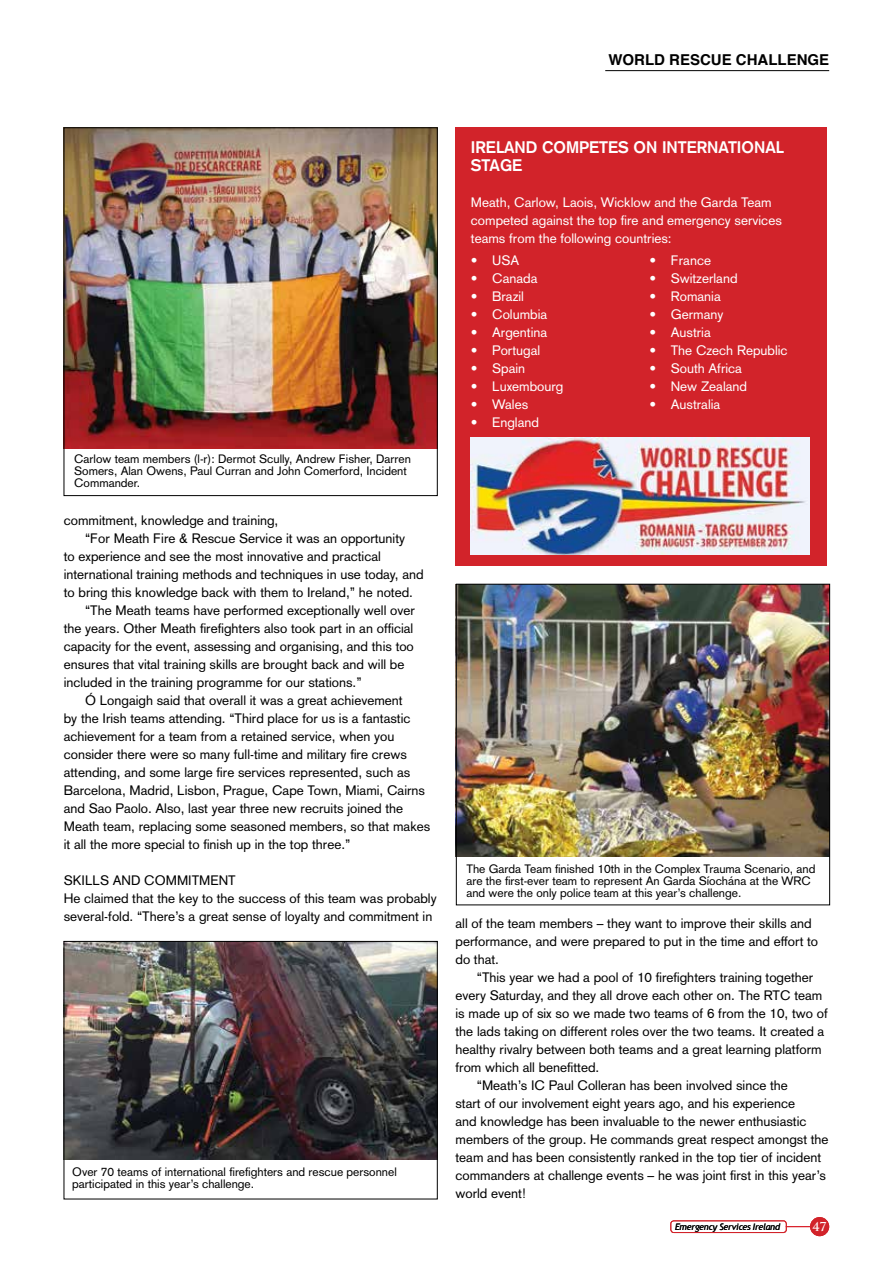
<style>
.page{position:relative;width:893px;height:1263px;background:#fff}
.page>*{position:absolute;margin:0;border:0;box-sizing:border-box;transform-origin:0 0}
.t1{font:700 16.5px/18px "Akzidenz Grotesk";color:#fff}
.t2{font:700 15px "Helvetica";color:#000}
.t3{font:13.5px/18px "Akzidenz Grotesk";color:#000}
.t4{font:13.5px/18px "Akzidenz Grotesk";color:#fff}
.t5{font:12px/12px "Akzidenz Grotesk";color:#000}
.t6{font:700 12px "Trajan Pro";color:#fff}
.t7{font:italic 9px "Trebuchet MS";letter-spacing:-.025em;color:#000}
</style>
<div class="page">
<div style="left:455px;top:128px;width:372px;height:438px;background:#d2232a"></div>
<div style="left:810px;top:1217px;width:19px;height:19px;background:#d2232a;border-radius:50%"></div>
<svg style="left:787px;top:1226px;width:23px;height:1px"></svg>
<div style="left:670px;top:1220px;width:117px;height:13px;border:1px solid #d2232a;border-radius:3px"></div>
<hr style="left:605px;top:70px;width:224px;height:1px;background:#000">
<img style="left:66px;top:130px;width:369px;height:319px">
<img style="left:66px;top:941px;width:372px;height:218px">
<img style="left:471px;top:437px;width:338px;height:117px">
<img style="left:455px;top:584px;width:373px;height:272px">
<div style="left:64px;top:128px;width:373px;height:368px;border:1px solid #000"></div>
<div style="left:456px;top:584px;width:374px;height:321px;border:1px solid #000"></div>
<div style="left:64px;top:941px;width:373px;height:258px;border:1px solid #000"></div>
<p class="t2" style="left:608px;top:48px;width:222px">WORLD RESCUE CHALLENGE</p>
<p class="t5" style="left:74px;top:452px;width:338px">Carlow team members (l-r): Dermot Scully, Andrew Fisher, Darren<br>Somers, Alan Owens, Paul Curran and John Comerford, Incident<br>Commander.</p>
<p class="t3" style="left:64px;top:511px;width:216px">commitment, knowledge and training,</p>
<p class="t3" style="left:85px;top:529px;width:322px">“For Meath Fire &amp; Rescue Service it was an opportunity</p>
<p class="t3" style="left:64px;top:547px;width:319px">to experience and see the most innovative and practical</p>
<p class="t3" style="left:64px;top:565px;width:361px">international training methods and techniques in use today, and</p>
<p class="t3" style="left:64px;top:583px;width:351px">to bring this knowledge back with them to Ireland,” he noted.</p>
<p class="t3" style="left:85px;top:601px;width:331px">“The Meath teams have performed exceptionally well over</p>
<p class="t3" style="left:64px;top:619px;width:351px">the years. Other Meath firefighters also took part in an official</p>
<p class="t3" style="left:64px;top:637px;width:352px">capacity for the event, assessing and organising, and this too</p>
<p class="t3" style="left:64px;top:655px;width:342px">ensures that vital training skills are brought back and will be</p>
<p class="t3" style="left:64px;top:673px;width:299px">included in the training programme for our stations.”</p>
<p class="t3" style="left:85px;top:691px;width:319px">Ó Longaigh said that overall it was a great achievement</p>
<p class="t3" style="left:64px;top:709px;width:348px">by the Irish teams attending. “Third place for us is a fantastic</p>
<p class="t3" style="left:64px;top:727px;width:332px">achievement for a team from a retained service, when you</p>
<p class="t3" style="left:64px;top:745px;width:345px">consider there were so many full-time and military fire crews</p>
<p class="t3" style="left:64px;top:763px;width:348px">attending, and some large fire services represented, such as</p>
<p class="t3" style="left:64px;top:781px;width:363px">Barcelona, Madrid, Lisbon, Prague, Cape Town, Miami, Cairns</p>
<p class="t3" style="left:64px;top:799px;width:341px">and Sao Paolo. Also, last year three new recruits joined the</p>
<p class="t3" style="left:64px;top:817px;width:368px">Meath team, replacing some seasoned members, so that makes</p>
<p class="t3" style="left:64px;top:835px;width:288px">it all the more special to finish up in the top three.”</p>
<p class="t3" style="left:64px;top:871px;width:374px">SKILLS AND COMMITMENT<br>He claimed that the key to the success of this team was probably several-fold. “There’s a great sense of loyalty and commitment in</p>
<p class="t5" style="left:72px;top:1165px;width:326px">Over 70 teams of international firefighters and rescue personnel participated in this year’s challenge.</p>
<p class="t1" style="left:471px;top:138px;width:315px">IRELAND COMPETES ON INTERNATIONAL<br>STAGE</p>
<p class="t4" style="left:471px;top:193px;width:312px">Meath, Carlow, Laois, Wicklow and the Garda Team competed against the top fire and emergency services teams from the following countries:</p>
<p class="t4" style="left:471px;top:252px;width:50px">• USA</p>
<p class="t4" style="left:471px;top:270px;width:68px">• Canada</p>
<p class="t4" style="left:471px;top:288px;width:55px">• Brazil</p>
<p class="t4" style="left:471px;top:306px;width:78px">• Columbia</p>
<p class="t4" style="left:471px;top:324px;width:78px">• Argentina</p>
<p class="t4" style="left:471px;top:342px;width:71px">• Portugal</p>
<p class="t4" style="left:471px;top:360px;width:56px">• Spain</p>
<p class="t4" style="left:471px;top:378px;width:94px">• Luxembourg</p>
<p class="t4" style="left:471px;top:396px;width:59px">• Wales</p>
<p class="t4" style="left:471px;top:414px;width:70px">• England</p>
<p class="t4" style="left:649px;top:252px;width:63px">• France</p>
<p class="t4" style="left:649px;top:270px;width:90px">• Switzerland</p>
<p class="t4" style="left:649px;top:288px;width:73px">• Romania</p>
<p class="t4" style="left:649px;top:306px;width:76px">• Germany</p>
<p class="t4" style="left:649px;top:324px;width:63px">• Austria</p>
<p class="t4" style="left:649px;top:342px;width:140px">• The Czech Republic</p>
<p class="t4" style="left:649px;top:360px;width:94px">• South Africa</p>
<p class="t4" style="left:649px;top:378px;width:99px">• New Zealand</p>
<p class="t4" style="left:649px;top:396px;width:72px">• Australia</p>
<p class="t5" style="left:466px;top:863px;width:351px">The Garda Team finished 10th in the Complex Trauma Scenario, and are the first-ever team to represent An Garda Síochána at the WRC and were the only police team at this year’s challenge.</p>
<p class="t3" style="left:455px;top:914px;width:364px">all of the team members – they want to improve their skills and performance, and were prepared to put in the time and effort to do that.</p>
<p class="t3" style="left:477px;top:968px;width:338px">“This year we had a pool of 10 firefighters training together</p>
<p class="t3" style="left:455px;top:986px;width:368px">every Saturday, and they all drove each other on. The RTC team</p>
<p class="t3" style="left:455px;top:1004px;width:374px">is made up of six so we made two teams of 6 from the 10, two of</p>
<p class="t3" style="left:455px;top:1022px;width:370px">the lads taking on different roles over the two teams. It created a</p>
<p class="t3" style="left:455px;top:1040px;width:368px">healthy rivalry between both teams and a great learning platform</p>
<p class="t3" style="left:455px;top:1058px;width:145px">from which all benefitted.</p>
<p class="t3" style="left:477px;top:1076px;width:313px">“Meath’s IC Paul Colleran has been involved since the</p>
<p class="t3" style="left:455px;top:1094px;width:341px">start of our involvement eight years ago, and his experience</p>
<p class="t3" style="left:455px;top:1112px;width:352px">and knowledge has been invaluable to the newer enthusiastic</p>
<p class="t3" style="left:455px;top:1130px;width:375px">members of the group. He commands great respect amongst the</p>
<p class="t3" style="left:455px;top:1148px;width:367px">team and has been consistently ranked in the top tier of incident</p>
<p class="t3" style="left:455px;top:1166px;width:372px">commanders at challenge events – he was joint first in this year’s</p>
<p class="t3" style="left:455px;top:1184px;width:72px">world event!</p>
<p class="t7" style="left:675px;top:1221px;width:107px">Emergency Services Ireland</p>
<p class="t6" style="left:812px;top:1219px;width:16px">47</p>
</div>
